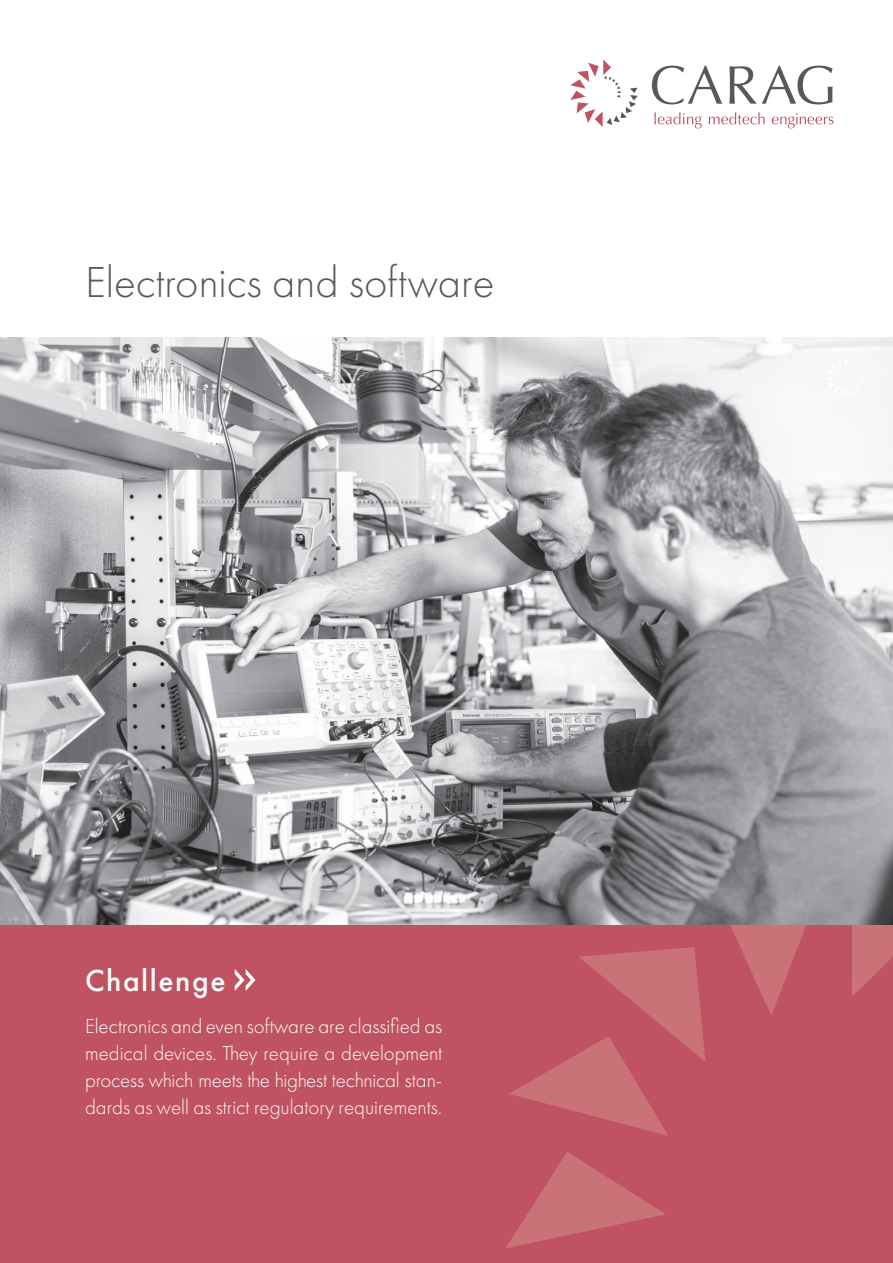
<style>
.page{position:relative;width:893px;height:1263px;background:#fff}
.page>*{position:absolute;margin:0;border:0;box-sizing:border-box;transform-origin:0 0}
.t1{font:300 45px "Futura PT";color:#57585a}
.t2{font:500 31.5px "Futura PT";letter-spacing:.05em;color:#fff}
.t3{font:300 21px/27px "Futura PT";color:#fff;text-align:justify}
</style>
<div class="page">
<div style="left:0;top:925px;width:893px;height:338px;background:#bf5361"></div>
<svg style="left:509px;top:947px;width:197px;height:189px"></svg>
<svg style="left:730px;top:925px;width:76px;height:90px"></svg>
<svg style="left:852px;top:925px;width:41px;height:71px"></svg>
<svg style="left:506px;top:1152px;width:159px;height:96px"></svg>
<img style="left:0;top:338px;width:893px;height:587px">
<svg style="left:570px;top:60px;width:68px;height:67px"></svg>
<svg style="left:652px;top:66px;width:70px;height:38px"></svg>
<svg style="left:729px;top:66px;width:104px;height:38px"></svg>
<svg style="left:654px;top:112px;width:48px;height:16px"></svg>
<svg style="left:709px;top:112px;width:56px;height:12px"></svg>
<svg style="left:772px;top:113px;width:61px;height:15px"></svg>
<svg style="left:825px;top:358px;width:40px;height:39px"></svg>
<svg style="left:235px;top:969px;width:21px;height:22px"></svg>
<h1 class="t1" style="left:85px;top:256px;width:411px">Electronics and software</h1>
<h2 class="t2" style="left:85px;top:961px;width:142px">Challenge</h2>
<p class="t3" style="left:85px;top:1012px;width:359px">Electronics and even software are classified as medical devices. They require a development process which meets the highest technical stan&shy;dards as well as strict regulatory requirements.</p>
</div>
